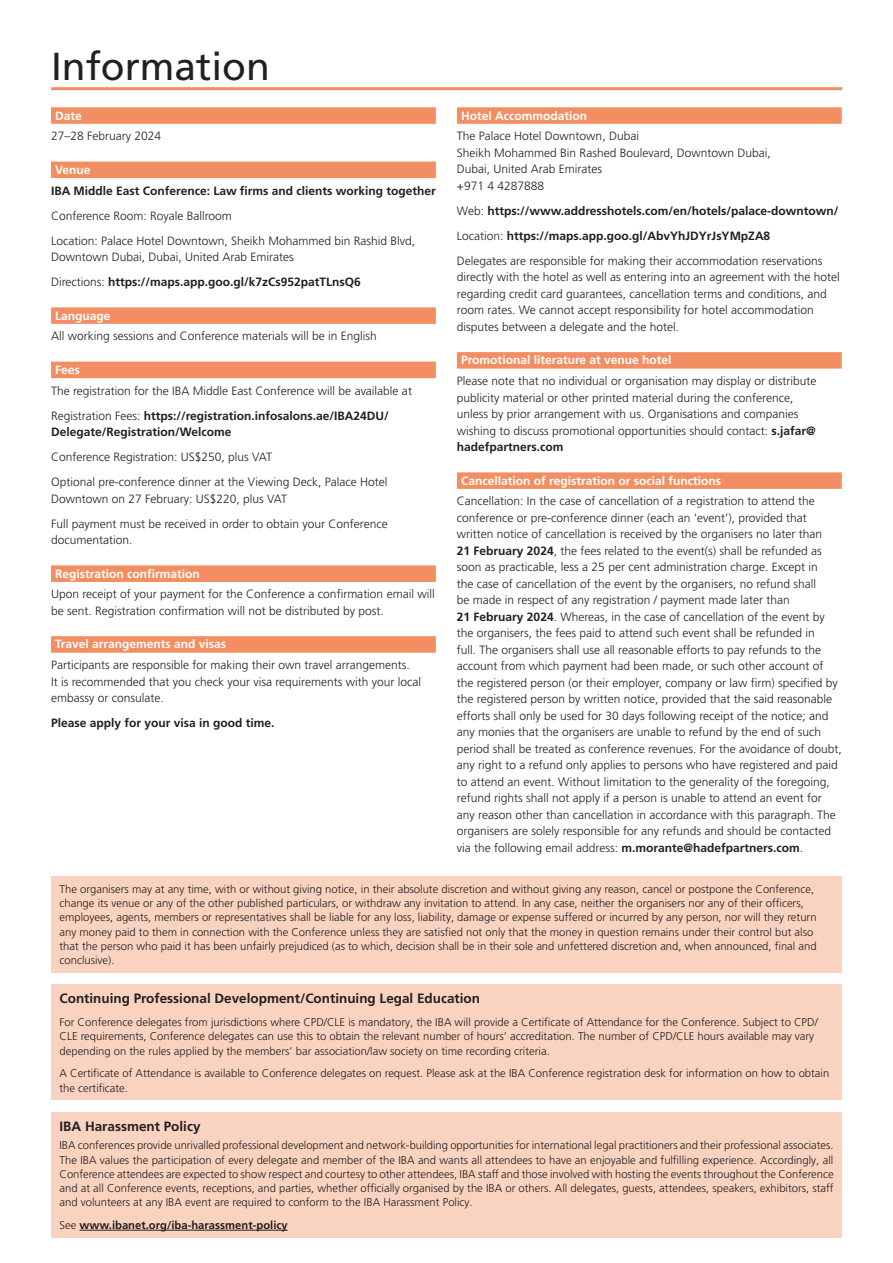
<style>
.page{position:relative;width:893px;height:1263px;background:#fff}
.page>*{position:absolute;margin:0;border:0;box-sizing:border-box;transform-origin:0 0}
.Body_copy{font:39px "Frutiger LT Pro";color:#231f20}
.Body_copy-2{font:700 13.5px "Frutiger LT Pro";color:#231f20}
.Body_copy__info_page{font:300 12px/16.5px "Frutiger LT Pro";color:#231f20}
.Body_copy__info_page-2{font:700 12px/16.5px "Frutiger LT Pro";color:#231f20}
.Info_page_highlighted_text{font:700 12px "Frutiger LT Pro";color:#fff}
.Body_copy-3{font:300 11.25px/14.2px "Frutiger LT Pro";color:#231f20}
.Body_copy-4{font:700 11.25px "Frutiger LT Pro";color:#231f20}
.s1{font-weight:300}
.s2{font-weight:700}
</style>
<div class="page">
<hr style="left:51px;top:87px;width:791px;height:3px;background:#f38e62">
<div style="left:51px;top:107px;width:385px;height:17px;background:#f38e62"></div>
<div style="left:51px;top:162px;width:385px;height:16px;background:#f38e62"></div>
<div style="left:51px;top:307px;width:385px;height:17px;background:#f38e62"></div>
<div style="left:51px;top:362px;width:385px;height:16px;background:#f38e62"></div>
<div style="left:51px;top:565px;width:385px;height:17px;background:#f38e62"></div>
<div style="left:51px;top:636px;width:385px;height:17px;background:#f38e62"></div>
<div style="left:457px;top:107px;width:385px;height:17px;background:#f38e62"></div>
<div style="left:457px;top:352px;width:385px;height:17px;background:#f38e62"></div>
<div style="left:457px;top:472px;width:385px;height:17px;background:#f38e62"></div>
<div style="left:51px;top:985px;width:791px;height:115px;background:#fad2c0"></div>
<div style="left:51px;top:1112px;width:791px;height:125px;background:#fad2c0"></div>
<hr style="left:80px;top:1230px;width:208px;height:1px;background:#231f20">
<div style="left:51px;top:876px;width:791px;height:97px;background:#fad2c0"></div>
<p class="Body_copy" style="left:51px;top:44px;width:220px">Information</p>
<p class="Info_page_highlighted_text" style="left:55px;top:108px;width:28px">Date</p>
<p class="Body_copy__info_page" style="left:51px;top:128px;width:112px">27–28 February 2024</p>
<p class="Info_page_highlighted_text" style="left:55px;top:162px;width:37px">Venue</p>
<p class="Body_copy__info_page-2" style="left:51px;top:182px;width:386px">IBA Middle East Conference: Law firms and clients working together</p>
<p class="Body_copy__info_page" style="left:51px;top:207px;width:182px">Conference Room: Royale Ballroom</p>
<p class="Body_copy__info_page" style="left:51px;top:232px;width:366px">Location: Palace Hotel Downtown, Sheikh Mohammed bin Rashid Blvd,<br>Downtown Dubai, Dubai, United Arab Emirates</p>
<p class="Body_copy__info_page-2" style="left:51px;top:274px;width:311px"><span class="s1">Directions:</span> https://maps.app.goo.gl/k7zCs952patTLnsQ6</p>
<p class="Info_page_highlighted_text" style="left:55px;top:308px;width:57px">Language</p>
<p class="Body_copy__info_page" style="left:51px;top:328px;width:327px">All working sessions and Conference materials will be in English</p>
<p class="Info_page_highlighted_text" style="left:55px;top:363px;width:26px">Fees</p>
<p class="Body_copy__info_page" style="left:51px;top:382px;width:362px">The registration for the IBA Middle East Conference will be available at</p>
<p class="Body_copy__info_page-2" style="left:51px;top:407px;width:339px"><span class="s1">Registration Fees:</span> https://registration.infosalons.ae/IBA24DU/<br>Delegate/Registration/Welcome</p>
<p class="Body_copy__info_page" style="left:51px;top:449px;width:223px">Conference Registration: US$250, plus VAT</p>
<p class="Body_copy__info_page" style="left:51px;top:474px;width:338px">Optional pre-conference dinner at the Viewing Deck, Palace Hotel<br>Downtown on 27 February: US$220, plus VAT</p>
<p class="Body_copy__info_page" style="left:51px;top:515px;width:338px">Full payment must be received in order to obtain your Conference documentation.</p>
<p class="Info_page_highlighted_text" style="left:55px;top:566px;width:146px">Registration confirmation</p>
<p class="Body_copy__info_page" style="left:51px;top:586px;width:385px">Upon receipt of your payment for the Conference a confirmation email will be sent. Registration confirmation will not be distributed by post.</p>
<p class="Info_page_highlighted_text" style="left:55px;top:637px;width:172px">Travel arrangements and visas</p>
<p class="Body_copy__info_page" style="left:51px;top:657px;width:372px">Participants are responsible for making their own travel arrangements.<br>It is recommended that you check your visa requirements with your local embassy or consulate.</p>
<p class="Body_copy__info_page-2" style="left:51px;top:715px;width:225px">Please apply for your visa in good time.</p>
<p class="Info_page_highlighted_text" style="left:461px;top:108px;width:127px">Hotel Accommodation</p>
<p class="Body_copy__info_page" style="left:457px;top:128px;width:184px">The Palace Hotel Downtown, Dubai</p>
<p class="Body_copy__info_page" style="left:457px;top:144px;width:315px">Sheikh Mohammed Bin Rashed Boulevard, Downtown Dubai,</p>
<p class="Body_copy__info_page" style="left:457px;top:161px;width:147px">Dubai, United Arab Emirates</p>
<p class="Body_copy__info_page" style="left:457px;top:177px;width:89px">+971 4 4287888</p>
<p class="Body_copy__info_page-2" style="left:457px;top:202px;width:383px"><span class="s1">Web:</span> https://www.addresshotels.com/en/hotels/palace-downtown/</p>
<p class="Body_copy__info_page-2" style="left:457px;top:227px;width:315px"><span class="s1">Location:</span> https://maps.app.goo.gl/AbvYhJDYrJsYMpZA8</p>
<p class="Body_copy__info_page" style="left:457px;top:252px;width:384px">Delegates are responsible for making their accommodation reservations directly with the hotel as well as entering into an agreement with the hotel regarding credit card guarantees, cancellation terms and conditions, and room rates. We cannot accept responsibility for hotel accommodation disputes between a delegate and the hotel.</p>
<p class="Info_page_highlighted_text" style="left:461px;top:353px;width:212px">Promotional literature at venue hotel</p>
<p class="Body_copy__info_page" style="left:457px;top:373px;width:361px">Please note that no individual or organisation may display or distribute publicity material or other printed material during the conference, unless by prior arrangement with us. Organisations and companies wishing to discuss promotional opportunities should contact: <span class="s2">s.jafar@ hadefpartners.com</span></p>
<p class="Info_page_highlighted_text" style="left:461px;top:473px;width:261px">Cancellation of registration or social functions</p>
<p class="Body_copy__info_page" style="left:457px;top:493px;width:386px">Cancellation: In the case of cancellation of a registration to attend the conference or pre-conference dinner (each an ‘event’), provided that written notice of cancellation is received by the organisers no later than<br><span class="s2">21 February 2024</span>, the fees related to the event(s) shall be refunded as soon as practicable, less a 25 per cent administration charge. Except in<br>the case of cancellation of the event by the organisers, no refund shall<br>be made in respect of any registration / payment made later than<br><span class="s2">21 February 2024</span>. Whereas, in the case of cancellation of the event by the organisers, the fees paid to attend such event shall be refunded in<br>full. The organisers shall use all reasonable efforts to pay refunds to the account from which payment had been made, or such other account of the registered person (or their employer, company or law firm) specified by the registered person by written notice, provided that the said reasonable efforts shall only be used for 30 days following receipt of the notice; and any monies that the organisers are unable to refund by the end of such period shall be treated as conference revenues. For the avoidance of doubt, any right to a refund only applies to persons who have registered and paid to attend an event. Without limitation to the generality of the foregoing, refund rights shall not apply if a person is unable to attend an event for any reason other than cancellation in accordance with this paragraph. The organisers are solely responsible for any refunds and should be contacted via the following email address: <span class="s2">m.morante@hadefpartners.com</span>.</p>
<p class="Body_copy-3" style="left:60px;top:882px;width:759px">The organisers may at any time, with or without giving notice, in their absolute discretion and without giving any reason, cancel or postpone the Conference, change its venue or any of the other published particulars, or withdraw any invitation to attend. In any case, neither the organisers nor any of their officers, employees, agents, members or representatives shall be liable for any loss, liability, damage or expense suffered or incurred by any person, nor will they return any money paid to them in connection with the Conference unless they are satisfied not only that the money in question remains under their control but also that the person who paid it has been unfairly prejudiced (as to which, decision shall be in their sole and unfettered discretion and, when announced, final and conclusive).</p>
<p class="Body_copy-2" style="left:60px;top:991px;width:422px">Continuing Professional Development/Continuing Legal Education</p>
<p class="Body_copy-3" style="left:60px;top:1015px;width:760px">For Conference delegates from jurisdictions where CPD/CLE is mandatory, the IBA will provide a Certificate of Attendance for the Conference. Subject to CPD/<br>CLE requirements, Conference delegates can use this to obtain the relevant number of hours’ accreditation. The number of CPD/CLE hours available may vary depending on the rules applied by the members’ bar association/law society on time recording criteria.</p>
<p class="Body_copy-3" style="left:60px;top:1066px;width:771px">A Certificate of Attendance is available to Conference delegates on request. Please ask at the IBA Conference registration desk for information on how to obtain the certificate.</p>
<p class="Body_copy-2" style="left:60px;top:1118px;width:143px">IBA Harassment Policy</p>
<p class="Body_copy-3" style="left:60px;top:1138px;width:776px;text-align:justify">IBA conferences provide unrivalled professional development and network-building opportunities for international legal practitioners and their professional associates.<br>The IBA values the participation of every delegate and member of the IBA and wants all attendees to have an enjoyable and fulfilling experience. Accordingly, all Conference attendees are expected to show respect and courtesy to other attendees, IBA staff and those involved with hosting the events throughout the Conference and at all Conference events, receptions, and parties, whether officially organised by the IBA or others. All delegates, guests, attendees, speakers, exhibitors, staff and volunteers at any IBA event are required to conform to the IBA Harassment Policy.</p>
<p class="Body_copy-4" style="left:60px;top:1218px;width:230px"><span class="s1">See</span> www.ibanet.org/iba-harassment-policy</p>
</div>
